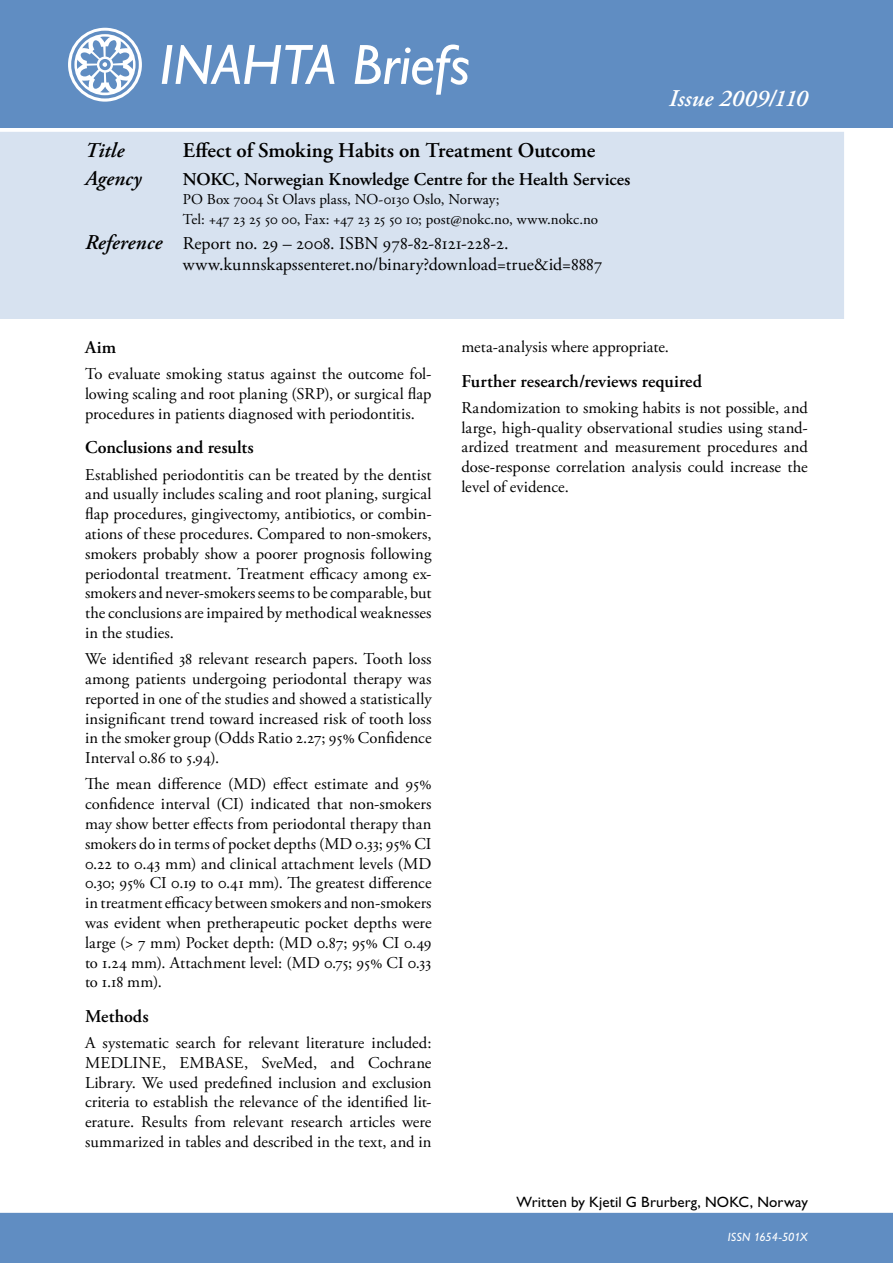
<style>
.page{position:relative;width:893px;height:1263px;background:#fff}
.page>*{position:absolute;margin:0;border:0;box-sizing:border-box;transform-origin:0 0}
.t1{font:italic 57px "Gill Alt One";color:#fff}
.Issue{font:italic 600 24px "Adobe Garamond Pro";letter-spacing:.005em;color:#fff}
.Title_ruta{font:600 21px "Adobe Garamond Pro";letter-spacing:-.005em;color:#000}
.Agency_text{font:italic 600 21px "Adobe Garamond Pro";letter-spacing:.005em;color:#000}
.Title_ruta-2{font:italic 600 21px "Adobe Garamond Pro";letter-spacing:.005em;color:#000}
.Reference_text{font:18px/21.6px "Adobe Garamond Pro";color:#000}
.Heading{font:600 18px "Adobe Garamond Pro";letter-spacing:.005em;color:#000}
.Agency_text-2{font:600 18px "Adobe Garamond Pro";color:#000}
.Brödtext{font:16.5px/19.8px "Adobe Garamond Pro";letter-spacing:.005em;color:#000;text-align:justify}
.Agency_address{font:15px "Adobe Garamond Pro";letter-spacing:-.005em;color:#000}
.Written_by{font:15px "Gill Alt One";letter-spacing:.01em;color:#000}
.Ö-Grouping__left{font:italic 12px "Gill Alt One";letter-spacing:-.005em;color:#fff}
.s1{font-weight:600;font-style:italic;font-size:21px}
</style>
<div class="page">
<div style="left:0;top:1213px;width:893px;height:50px;background:#608dc2"></div>
<div style="left:0;top:132px;width:844px;height:187px;background:#d7e2f0"></div>
<div style="left:0;top:0;width:893px;height:128px;background:#608dc2"></div>
<p class="t1" style="left:159px;top:32px;width:312px">INAHTA Briefs</p>
<p class="Title_ruta-2" style="left:85px;top:138px;width:41px">Title</p>
<p class="Title_ruta" style="left:183px;top:138px;width:414px">Effect of Smoking Habits on Treatment Outcome</p>
<p class="Agency_text" style="left:85px;top:166px;width:58px">Agency</p>
<p class="Agency_text-2" style="left:183px;top:169px;width:449px">NOKC, Norwegian Knowledge Centre for the Health Services</p>
<p class="Agency_address" style="left:183px;top:190px;width:318px">PO Box 7004 St Olavs plass, NO-0130 Oslo, Norway;</p>
<p class="Agency_address" style="left:183px;top:210px;width:417px">Tel: +47 23 25 50 00, Fax: +47 23 25 50 10; post@nokc.no, www.nokc.no</p>
<p class="Reference_text" style="left:183px;top:233px;width:421px;text-indent:-98px"><span class="s1">Reference</span> Report no. 29 – 2008. ISBN 978-82-8121-228-2. www.kunnskapssenteret.no/binary?download=true&amp;id=8887</p>
<p class="Issue" style="left:669px;top:84px;width:140px">Issue 2009/110</p>
<p class="Heading" style="left:85px;top:337px;width:33px">Aim</p>
<p class="Brödtext" style="left:85px;top:365px;width:348px">To evaluate smoking status against the outcome fol&shy;lowing scaling and root planing (SRP), or surgical flap procedures in patients diagnosed with periodontitis.</p>
<p class="Heading" style="left:85px;top:437px;width:170px">Conclusions and results</p>
<p class="Brödtext" style="left:85px;top:465px;width:348px">Established periodontitis can be treated by the dentist and usually includes scaling and root planing, surgical flap procedures, gingivectomy, antibiotics, or combin&shy;ations of these procedures. Compared to non-smokers, smokers probably show a poorer prognosis following periodontal treatment. Treatment efficacy among ex&shy;smokers and never-smokers seems to be comparable, but the conclusions are impaired by methodical weaknesses in the studies.</p>
<p class="Brödtext" style="left:85px;top:650px;width:348px">We identified 38 relevant research papers. Tooth loss among patients undergoing periodontal therapy was reported in one of the studies and showed a statistically insignificant trend toward increased risk of tooth loss in the smoker group (Odds Ratio 2.27; 95% Confidence Interval 0.86 to 5.94).</p>
<p class="Brödtext" style="left:85px;top:775px;width:348px">The mean difference (MD) effect estimate and 95% confidence interval (CI) indicated that non-smokers may show better effects from periodontal therapy than smokers do in terms of pocket depths (MD 0.33; 95% CI 0.22 to 0.43 mm) and clinical attachment levels (MD 0.30; 95% CI 0.19 to 0.41 mm). The greatest difference in treatment efficacy between smokers and non-smokers was evident when pretherapeutic pocket depths were large (&gt; 7 mm) Pocket depth: (MD 0.87; 95% CI 0.49 to 1.24 mm). Attachment level: (MD 0.75; 95% CI 0.33 to 1.18 mm).</p>
<p class="Heading" style="left:85px;top:1006px;width:65px">Methods</p>
<p class="Brödtext" style="left:85px;top:1033px;width:348px">A systematic search for relevant literature included:<br>MEDLINE, EMBASE, SveMed, and Cochrane Library. We used predefined inclusion and exclusion criteria to establish the relevance of the identified lit&shy;erature. Results from relevant research articles were summarized in tables and described in the text, and in</p>
<p class="Brödtext" style="left:461px;top:338px;width:209px">meta-analysis where appropriate.</p>
<p class="Heading" style="left:461px;top:370px;width:242px">Further research/reviews required</p>
<p class="Brödtext" style="left:461px;top:398px;width:348px">Randomization to smoking habits is not possible, and large, high-quality observational studies using stand&shy;ardized treatment and measurement procedures and dose-response correlation analysis could increase the level of evidence.</p>
<p class="Written_by" style="left:517px;top:1193px;width:293px">Written by Kjetil G Brurberg, NOKC, Norway</p>
<p class="Ö-Grouping__left" style="left:728px;top:1230px;width:82px">ISSN 1654-501X</p>
</div>
